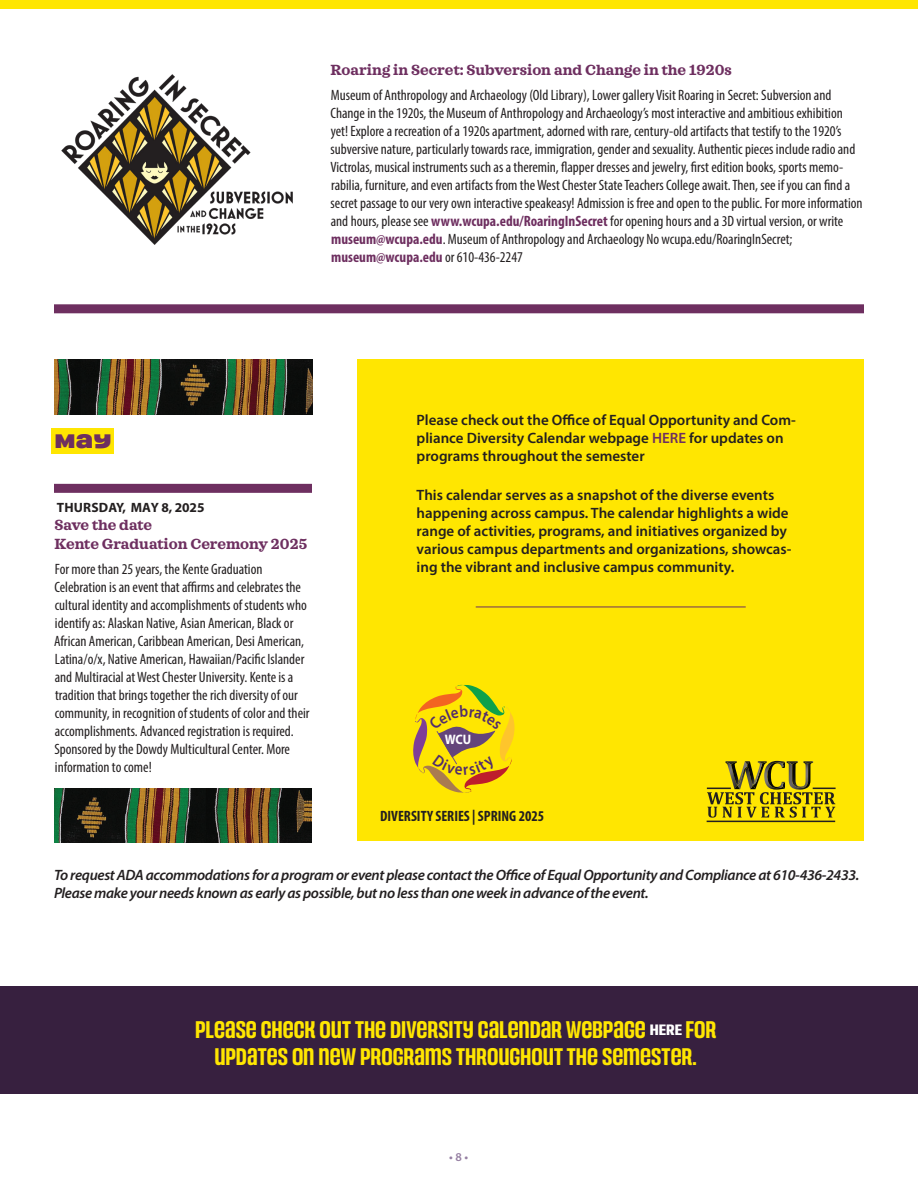
<style>
.page{position:relative;width:918px;height:1188px;background:#fff}
.page>*{position:absolute;margin:0;border:0;box-sizing:border-box;transform-origin:0 0}
.Sub_1{font:600 24px/27px "Versus";letter-spacing:-.005em;color:#ffe601;text-align:center;scale:.9 1}
.New-Month{font:900 19.5px "Versus";color:#6e2f60}
.New__Description_Body_text{font:condensed 15px/18px "Myriad Pro";color:#231f20}
.New__Description_Body_text-2{font:600 15px/18px "Myriad Pro";color:#231f20}
.New__Description_Body_text-3{font:italic 600 15px/18px "Myriad Pro";letter-spacing:-.025em;color:#231f20}
.NEW-Event_Title_no_line_above{font:700 15px "Sagona";color:#6e2f60}
.New__Description_Body_text-4{font:700 15px/18.8px "Sagona";color:#6e2f60}
.New-Date{font:700 condensed 15px "Myriad Pro";color:#231f20}
.Sub_1-2{font:700 13.8px "Myriad Pro";color:#fff;scale:.9 1}
.New__Description_Body_text-5{font:700 13.5px "Myriad Pro";color:#231f20}
.t1{font:600 12px "Myriad Pro";color:#9680a3}
.s1{font-weight:700;color:#6e2f60}
.s2{color:#6e2f60}
.s3{font-weight:700;font-size:15px;color:#fff}
</style>
<div class="page">
<div style="left:0;top:0;width:918px;height:9px;background:#ffe601"></div>
<div style="left:52px;top:429px;width:62px;height:25px;background:#ffe601"></div>
<div style="left:54px;top:484px;width:258px;height:9px;background:#6e2f60"></div>
<div style="left:357px;top:359px;width:507px;height:481px;background:#ffe601"></div>
<hr style="left:707px;top:821px;width:128px;height:1px;background:#231f20">
<svg style="left:707px;top:761px;width:129px;height:57px"></svg>
<div style="left:0;top:986px;width:918px;height:108px;background:#37203f"></div>
<img style="left:54px;top:360px;width:258px;height:54px">
<img style="left:54px;top:788px;width:258px;height:54px">
<img style="left:61px;top:74px;width:232px;height:171px">
<div style="left:54px;top:304px;width:810px;height:9px;background:#6e2f60"></div>
<hr style="left:476px;top:607px;width:270px;height:1px;background:#6e2f60">
<svg style="left:413px;top:684px;width:102px;height:109px"></svg>
<p class="NEW-Event_Title_no_line_above" style="left:331px;top:60px;width:403px">Roaring in Secret: Subversion and Change in the 1920s</p>
<p class="New__Description_Body_text" style="left:330px;top:86px;width:534px">Museum of Anthropology and Archaeology (Old Library), Lower gallery Visit Roaring in Secret: Subversion and Change in the 1920s, the Museum of Anthropology and Archaeology’s most interactive and ambitious exhibition yet! Explore a recreation of a 1920s apartment, adorned with rare, century-old artifacts that testify to the 1920’s subversive nature, particularly towards race, immigration, gender and sexuality. Authentic pieces include radio and Victrolas, musical instruments such as a theremin, flapper dresses and jewelry, first edition books, sports memo&shy;rabilia, furniture, and even artifacts from the West Chester State Teachers College await. Then, see if you can find a secret passage to our very own interactive speakeasy! Admission is free and open to the public. For more information and hours, please see <span class="s1">www.wcupa.edu/RoaringInSecret</span> for opening hours and a 3D virtual version, or write <span class="s1">museum@wcupa.edu</span>. Museum of Anthropology and Archaeology No wcupa.edu/RoaringInSecret; <span class="s1">museum@wcupa.edu</span> or 610-436-2247</p>
<p class="New-Month" style="left:55px;top:427px;width:58px">May</p>
<p class="New__Description_Body_text-5" style="left:57px;top:499px;width:149px">THURSDAY, MAY 8, 2025</p>
<p class="New__Description_Body_text-4" style="left:54px;top:516px;width:254px">Save the date<br>Kente Graduation Ceremony 2025</p>
<p class="New__Description_Body_text" style="left:54px;top:560px;width:257px">For more than 25 years, the Kente Graduation Celebration is an event that affirms and celebrates the cultural identity and accomplishments of students who identify as: Alaskan Native, Asian American, Black or African American, Caribbean American, Desi American, Latina/o/x, Native American, Hawaiian/Pacific Islander and Multiracial at West Chester University. Kente is a tradition that brings together the rich diversity of our community, in recognition of students of color and their accomplishments. Advanced registration is required.<br>Sponsored by the Dowdy Multicultural Center. More information to come!</p>
<p class="New__Description_Body_text-2" style="left:417px;top:411px;width:381px">Please check out the Office of Equal Opportunity and Com&shy;pliance Diversity Calendar webpage <span class="s2">HERE</span> for updates on programs throughout the semester</p>
<p class="New__Description_Body_text-2" style="left:417px;top:485px;width:376px">This calendar serves as a snapshot of the diverse events happening across campus. The calendar highlights a wide range of activities, programs, and initiatives organized by various campus departments and organizations, showcas&shy;ing the vibrant and inclusive campus community.</p>
<p class="Sub_1-2" style="left:445px;top:730px;width:31px">WCU</p>
<p class="New-Date" style="left:380px;top:806px;width:166px">DIVERSITY SERIES | SPRING 2025</p>
<p class="New__Description_Body_text-3" style="left:54px;top:865px;width:807px">To request ADA accommodations for a program or event please contact the Office of Equal Opportunity and Compliance at 610-436-2433.<br>Please make your needs known as early as possible, but no less than one week in advance of the event.</p>
<p class="Sub_1" style="left:195px;top:1015px;width:581px">PLEASE CHECK OUT THE DIVERSITY CALENDAR WEBPAGE <span class="s3">HERE</span> FOR<br>UPDATES ON NEW PROGRAMS THROUGHOUT THE SEMESTER.</p>
<p class="t1" style="left:449px;top:1149px;width:20px">• 8 •</p>
</div>
